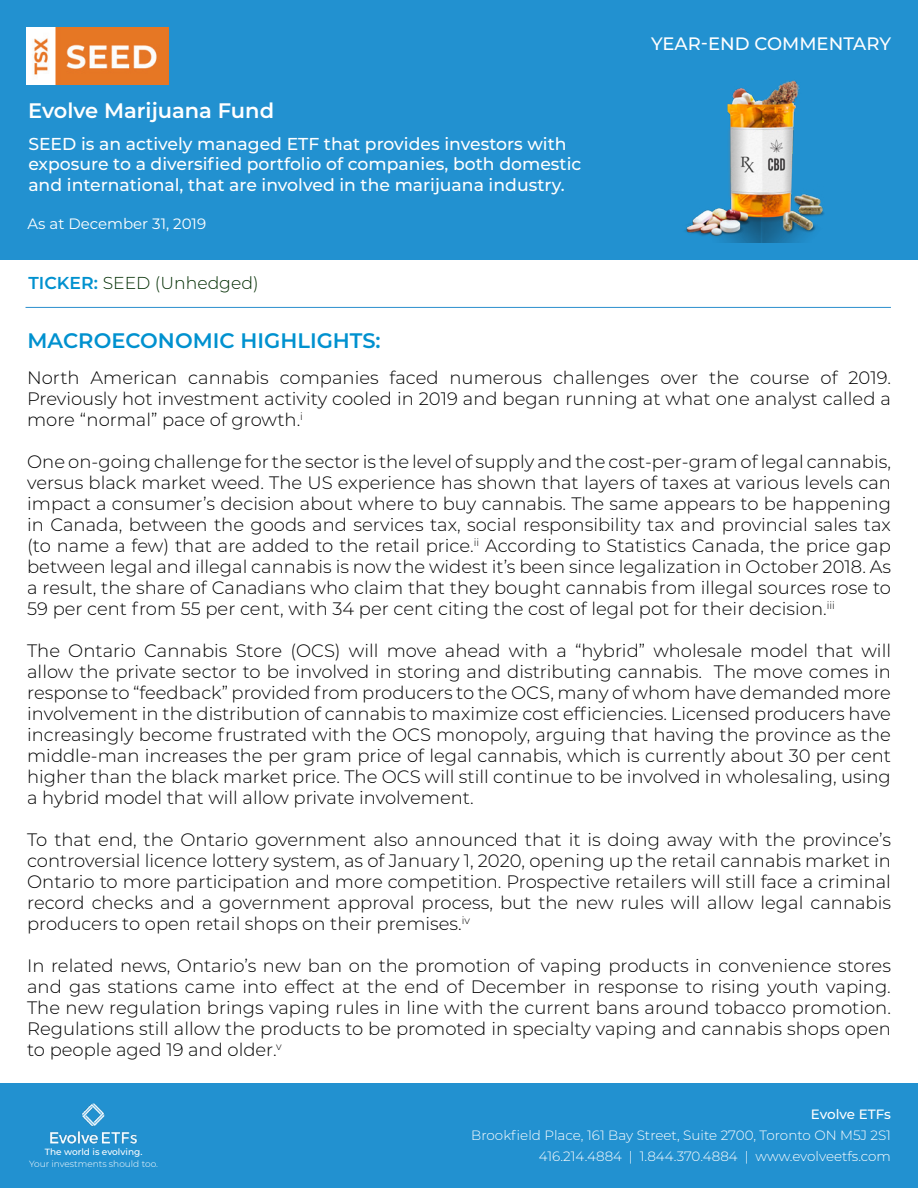
<style>
.page{position:relative;width:918px;height:1188px;background:#fff}
.page>*{position:absolute;margin:0;border:0;box-sizing:border-box;transform-origin:0 0}
.t1{font:600 21px "Montserrat";color:#0091cf}
.t2{font:600 21px "Montserrat";color:#fff}
.t3{font:300 18px/21px "Montserrat";color:#000;text-align:justify}
.t4{font:500 18px "Montserrat";color:#fff}
.t5{font:500 17.25px/20.7px "Montserrat";color:#fff}
.t6{font:300 17.25px "Montserrat";color:#002d00}
.t7{font:15px "Montserrat";color:#fff}
.t8{font:300 13.5px "Montserrat";color:#fff}
.t9{font:500 13.5px "Montserrat";letter-spacing:-.005em;color:#fff}
.t10{font:300 9px "Montserrat";color:#fff}
.t11{font:500 9px "Montserrat";color:#fff}
.s1{font-weight:600;color:#0091cf}
</style>
<div class="page">
<div style="left:0;top:1084px;width:918px;height:104px;background:#2291d0"></div>
<div style="left:0;top:0;width:918px;height:259px;background:#2291d0"></div>
<img style="left:27px;top:28px;width:142px;height:56px">
<hr style="left:26px;top:307px;width:865px;height:1px;background:#2b8ecd">
<img style="left:685px;top:80px;width:139px;height:162px">
<img style="left:50px;top:1103px;width:88px;height:41px">
<p class="t2" style="left:28px;top:95px;width:248px">Evolve Marijuana Fund</p>
<p class="t5" style="left:28px;top:132px;width:554px">SEED is an actively managed ETF that provides investors with exposure to a diversified portfolio of companies, both domestic and international, that are involved in the marijuana industry.</p>
<p class="t7" style="left:28px;top:213px;width:180px">As at December 31, 2019</p>
<p class="t6" style="left:29px;top:271px;width:232px"><span class="s1">TICKER:</span> SEED (Unhedged)</p>
<p class="t1" style="left:27px;top:325px;width:355px">MACROECONOMIC HIGHLIGHTS:</p>
<p class="t4" style="left:651px;top:31px;width:241px">YEAR-END COMMENTARY</p>
<p class="t3" style="left:27px;top:367px;width:865px">North American cannabis companies faced numerous challenges over the course of 2019.<br>Previously hot investment activity cooled in 2019 and began running at what one analyst called a more “normal” pace of growth.<sup>i</sup></p>
<p class="t3" style="left:27px;top:451px;width:865px">One on-going challenge for the sector is the level of supply and the cost-per-gram of legal cannabis, versus black market weed. The US experience has shown that layers of taxes at various levels can impact a consumer’s decision about where to buy cannabis. The same appears to be happening in Canada, between the goods and services tax, social responsibility tax and provincial sales tax (to name a few) that are added to the retail price.<sup>ii</sup> According to Statistics Canada, the price gap between legal and illegal cannabis is now the widest it’s been since legalization in October 2018. As a result, the share of Canadians who claim that they bought cannabis from illegal sources rose to 59 per cent from 55 per cent, with 34 per cent citing the cost of legal pot for their decision.<sup>iii</sup></p>
<p class="t3" style="left:27px;top:640px;width:865px">The Ontario Cannabis Store (OCS) will move ahead with a “hybrid” wholesale model that will allow the private sector to be involved in storing and distributing cannabis. The move comes in response to “feedback” provided from producers to the OCS, many of whom have demanded more involvement in the distribution of cannabis to maximize cost efficiencies. Licensed producers have increasingly become frustrated with the OCS monopoly, arguing that having the province as the middle-man increases the per gram price of legal cannabis, which is currently about 30 per cent higher than the black market price. The OCS will still continue to be involved in wholesaling, using a hybrid model that will allow private involvement.</p>
<p class="t3" style="left:27px;top:829px;width:865px">To that end, the Ontario government also announced that it is doing away with the province’s controversial licence lottery system, as of January 1, 2020, opening up the retail cannabis market in Ontario to more participation and more competition. Prospective retailers will still face a criminal record checks and a government approval process, but the new rules will allow legal cannabis producers to open retail shops on their premises.<sup>iv</sup></p>
<p class="t3" style="left:27px;top:955px;width:865px">In related news, Ontario’s new ban on the promotion of vaping products in convenience stores and gas stations came into effect at the end of December in response to rising youth vaping.<br>The new regulation brings vaping rules in line with the current bans around tobacco promotion.<br>Regulations still allow the products to be promoted in specialty vaping and cannabis shops open to people aged 19 and older.<sup>v</sup></p>
<p class="t11" style="left:45px;top:1146px;width:99px">The world is evolving.</p>
<p class="t10" style="left:29px;top:1158px;width:130px">Your investments should too.</p>
<p class="t9" style="left:811px;top:1105px;width:82px">Evolve ETFs</p>
<p class="t8" style="left:471px;top:1126px;width:421px">Brookfield Place, 161 Bay Street, Suite 2700, Toronto ON M5J 2S1</p>
<p class="t8" style="left:539px;top:1147px;width:354px">416.214.4884 | 1.844.370.4884 | www.evolveetfs.com</p>
</div>
